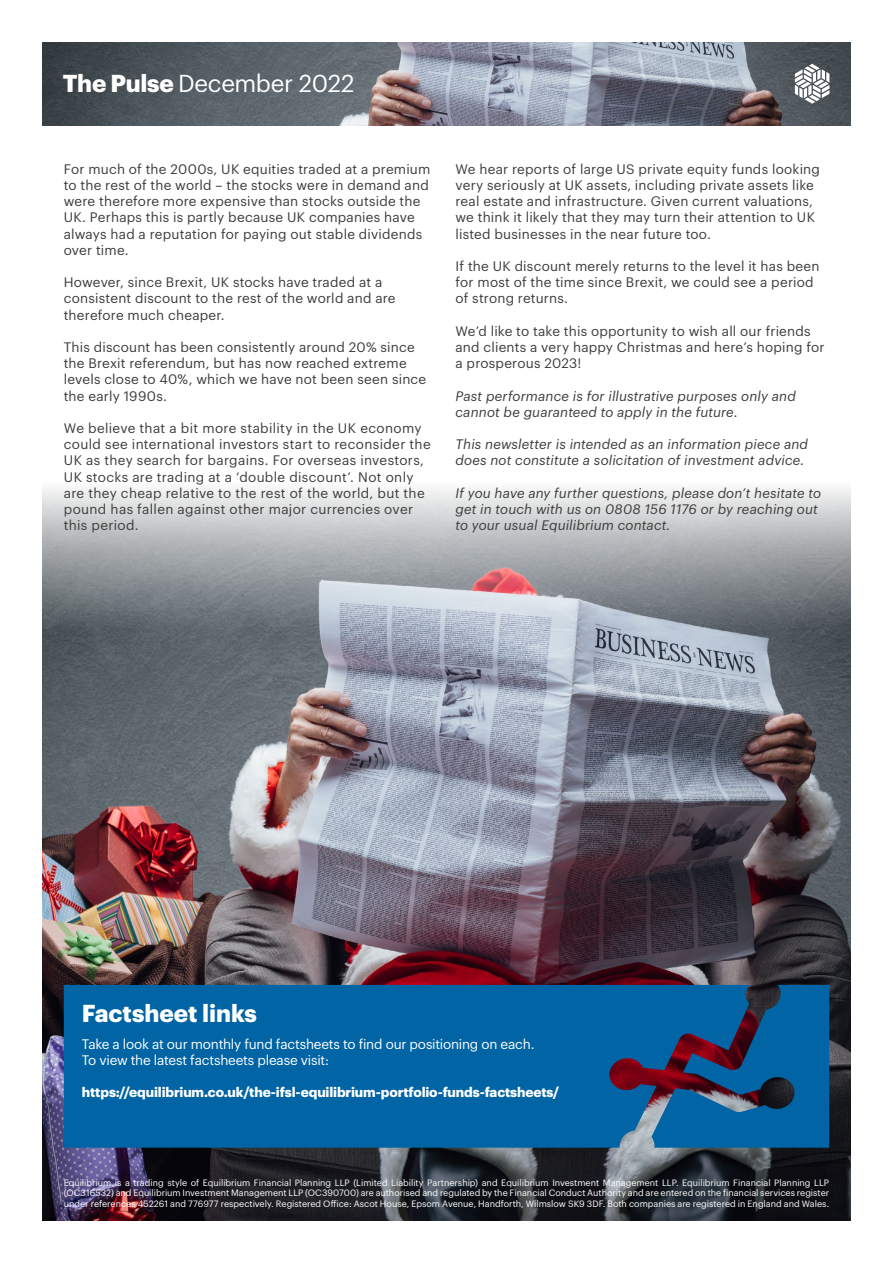
<style>
.page{position:relative;width:893px;height:1263px;background:#fff}
.page>*{position:absolute;margin:0;border:0;box-sizing:border-box;transform-origin:0 0}
.t1{font:24px "Graphik";letter-spacing:-.015em;color:#fff}
.t2{font:700 24px "Graphik";color:#fff}
.t3{font:13.5px/16.2px "Graphik";letter-spacing:.015em;color:#3c3c3b}
.t4{font:italic 13.5px/16.2px "Graphik";letter-spacing:.01em;color:#3c3c3b}
.t5{font:13.5px/16.2px "Graphik";letter-spacing:-.015em;color:#fff}
.t6{font:700 13.5px "Graphik";letter-spacing:-.01em;color:#fff}
.t7{font:9px/10.8px "Graphik";color:#fff;text-align:justify}
.s1{font-weight:700}
</style>
<div class="page">
<img style="left:43px;top:488px;width:807px;height:732px">
<svg style="left:64px;top:985px;width:765px;height:163px;background:#06609d"></svg>
<img style="left:43px;top:43px;width:807px;height:82px">
<svg style="left:795px;top:64px;width:34px;height:40px"></svg>
<h1 class="t1" style="left:63px;top:66px;width:293px"><span class="s1">The Pulse</span> December 2022</h1>
<p class="t3" style="left:64px;top:160px;width:368px">For much of the 2000s, UK equities traded at a premium to the rest of the world – the stocks were in demand and were therefore more expensive than stocks outside the UK. Perhaps this is partly because UK companies have always had a reputation for paying out stable dividends over time.</p>
<p class="t3" style="left:64px;top:273px;width:333px">However, since Brexit, UK stocks have traded at a consistent discount to the rest of the world and are therefore much cheaper.</p>
<p class="t3" style="left:64px;top:338px;width:364px">This discount has been consistently around 20% since the Brexit referendum, but has now reached extreme levels close to 40%, which we have not been seen since the early 1990s.</p>
<p class="t3" style="left:64px;top:419px;width:368px">We believe that a bit more stability in the UK economy could see international investors start to reconsider the UK as they search for bargains. For overseas investors, UK stocks are trading at a ‘double discount’. Not only are they cheap relative to the rest of the world, but the pound has fallen against other major currencies over this period.</p>
<p class="t3" style="left:455px;top:160px;width:366px">We hear reports of large US private equity funds looking very seriously at UK assets, including private assets like real estate and infrastructure. Given current valuations, we think it likely that they may turn their attention to UK listed businesses in the near future too.</p>
<p class="t3" style="left:455px;top:257px;width:366px">If the UK discount merely returns to the level it has been for most of the time since Brexit, we could see a period of strong returns.</p>
<p class="t3" style="left:455px;top:322px;width:370px">We’d like to take this opportunity to wish all our friends and clients a very happy Christmas and here’s hoping for a prosperous 2023!</p>
<p class="t4" style="left:455px;top:386px;width:342px">Past performance is for illustrative purposes only and cannot be guaranteed to apply in the future.</p>
<p class="t4" style="left:455px;top:435px;width:354px">This newsletter is intended as an information piece and does not constitute a solicitation of investment advice.</p>
<p class="t4" style="left:455px;top:484px;width:367px">If you have any further questions, please don’t hesitate to get in touch with us on 0808 156 1176 or by reaching out to your usual Equilibrium contact.</p>
<h1 class="t2" style="left:82px;top:995px;width:177px">Factsheet links</h1>
<p class="t5" style="left:82px;top:1034px;width:454px">Take a look at our monthly fund factsheets to find our positioning on each.<br>To view the latest factsheets please visit:</p>
<p class="t6" style="left:82px;top:1082px;width:479px">https://equilibrium.co.uk/the-ifsl-equilibrium-portfolio-funds-factsheets/</p>
<p class="t7" style="left:64px;top:1176px;width:767px">Equilibrium is a trading style of Equilibrium Financial Planning LLP (Limited Liability Partnership) and Equilibrium Investment Management LLP. Equilibrium Financial Planning LLP (OC316532) and Equilibrium Investment Management LLP (OC390700) are authorised and regulated by the Financial Conduct Authority and are entered on the financial services register under references 452261 and 776977 respectively. Registered Office: Ascot House, Epsom Avenue, Handforth, Wilmslow SK9 3DF. Both companies are registered in England and Wales.</p>
</div>
